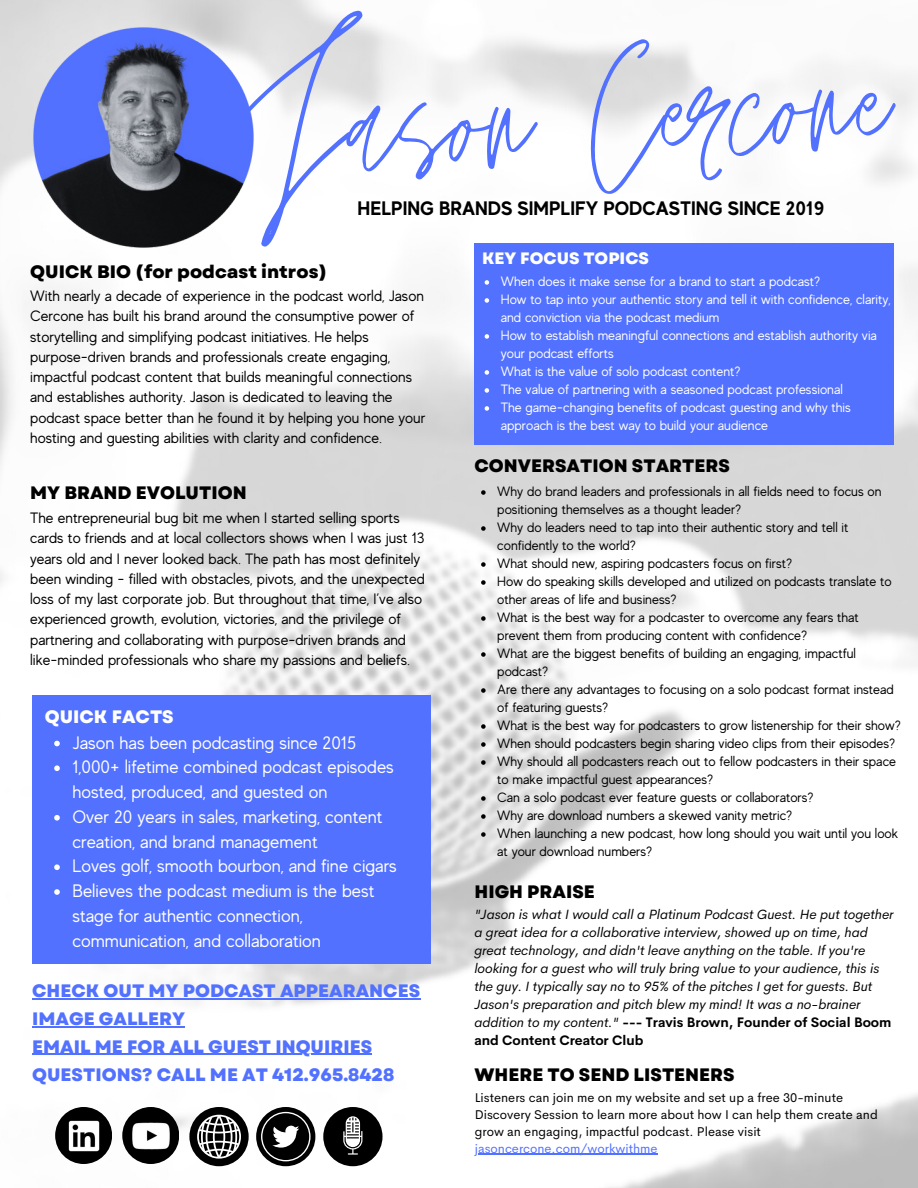
<style>
.page{position:relative;width:918px;height:1188px;background:#fff}
.page>*{position:absolute;margin:0;border:0;box-sizing:border-box;transform-origin:0 0}
.t1{font:228px "Jonathan";color:#5271ff}
.t2{font:700 19.5px "MADE Evolve Sans";color:#000}
.t3{font:18px/24.8px "MADE Evolve Sans";color:#fff}
.t4{font:800 18px "Garet";color:#5271ff}
.t5{font:800 18px "Garet";color:#000}
.t6{font:800 18px "Garet";color:#fff}
.t7{font:800 16.5px "Garet";color:#fff}
.t8{font:15px/20.2px "MADE Evolve Sans";color:#000}
.t9{font:13.5px/18px "MADE Evolve Sans";color:#000}
.t10{font:italic 13.5px/18px "Cerebri Sans";color:#000}
.t11{font:13.5px/18px "MADE Evolve Sans";color:#fff}
.t12{font:12.75px/17px "Cerebri Sans";color:#000}
.s1{font-weight:700;font-style:normal}
.s2{color:#5271ff}
</style>
<div class="page">
<img style="left:0;top:0;width:918px;height:1188px">
<div style="left:32px;top:695px;width:399px;height:269px;background:#5271ff"></div>
<div style="left:474px;top:243px;width:420px;height:202px;background:#5271ff"></div>
<div style="left:189px;top:1107px;width:60px;height:59px;background:#000;border-radius:50%"></div>
<div style="left:256px;top:1107px;width:59px;height:59px;background:#000;border-radius:50%"></div>
<div style="left:323px;top:1107px;width:60px;height:59px;background:#000;border-radius:50%"></div>
<div style="left:122px;top:1107px;width:57px;height:57px;background:#000;border-radius:50%"></div>
<div style="left:55px;top:1107px;width:57px;height:57px;background:#000;border-radius:50%"></div>
<img style="left:68px;top:1120px;width:32px;height:32px">
<img style="left:132px;top:1122px;width:38px;height:28px">
<svg style="left:197px;top:1115px;width:44px;height:44px"></svg>
<svg style="left:343px;top:1116px;width:19px;height:39px"></svg>
<img style="left:30px;top:24px;width:226px;height:226px">
<svg style="left:261px;top:1112px;width:50px;height:49px"></svg>
<svg style="left:54px;top:741px;width:6px;height:5px"></svg>
<svg style="left:54px;top:765px;width:6px;height:6px"></svg>
<svg style="left:54px;top:815px;width:6px;height:6px"></svg>
<svg style="left:54px;top:864px;width:6px;height:6px"></svg>
<svg style="left:54px;top:889px;width:6px;height:6px"></svg>
<hr style="left:32px;top:998px;width:388px;height:1px;background:#5271ff">
<hr style="left:32px;top:1026px;width:153px;height:1px;background:#5271ff">
<hr style="left:32px;top:1054px;width:340px;height:1px;background:#5271ff">
<hr style="left:478px;top:1154px;width:180px;height:1px;background:#5271ff">
<svg style="left:481px;top:490px;width:5px;height:5px"></svg>
<svg style="left:481px;top:526px;width:5px;height:5px"></svg>
<svg style="left:481px;top:562px;width:5px;height:5px"></svg>
<svg style="left:481px;top:580px;width:5px;height:5px"></svg>
<svg style="left:481px;top:616px;width:5px;height:5px"></svg>
<svg style="left:481px;top:652px;width:5px;height:5px"></svg>
<svg style="left:481px;top:688px;width:5px;height:5px"></svg>
<svg style="left:481px;top:724px;width:5px;height:5px"></svg>
<svg style="left:481px;top:742px;width:5px;height:5px"></svg>
<svg style="left:481px;top:760px;width:5px;height:5px"></svg>
<svg style="left:481px;top:796px;width:5px;height:5px"></svg>
<svg style="left:481px;top:814px;width:5px;height:5px"></svg>
<svg style="left:481px;top:832px;width:5px;height:5px"></svg>
<svg style="left:485px;top:280px;width:4px;height:5px"></svg>
<svg style="left:485px;top:298px;width:4px;height:5px"></svg>
<svg style="left:485px;top:334px;width:4px;height:5px"></svg>
<svg style="left:485px;top:370px;width:4px;height:5px"></svg>
<svg style="left:485px;top:388px;width:4px;height:5px"></svg>
<svg style="left:485px;top:406px;width:4px;height:5px"></svg>
<p class="t1" style="left:224px;top:8px;width:662px;rotate:-3deg">Jason Cercone</p>
<p class="t2" style="left:358px;top:197px;width:468px">HELPING BRANDS SIMPLIFY PODCASTING SINCE 2019</p>
<p class="t5" style="left:30px;top:259px;width:299px">QUICK BIO (for podcast intros)</p>
<p class="t8" style="left:30px;top:286px;width:397px">With nearly a decade of experience in the podcast world, Jason Cercone has built his brand around the consumptive power of storytelling and simplifying podcast initiatives. He helps purpose-driven brands and professionals create engaging, impactful podcast content that builds meaningful connections and establishes authority. Jason is dedicated to leaving the podcast space better than he found it by helping you hone your hosting and guesting abilities with clarity and confidence.</p>
<p class="t5" style="left:30px;top:480px;width:218px">MY BRAND EVOLUTION</p>
<p class="t8" style="left:30px;top:508px;width:396px">The entrepreneurial bug bit me when I started selling sports cards to friends and at local collectors shows when I was just 13 years old and I never looked back. The path has most definitely been winding - filled with obstacles, pivots, and the unexpected loss of my last corporate job. But throughout that time, I’ve also experienced growth, evolution, victories, and the privilege of partnering and collaborating with purpose-driven brands and like-minded professionals who share my passions and beliefs.</p>
<p class="t6" style="left:45px;top:704px;width:131px">QUICK FACTS</p>
<p class="t3" style="left:72px;top:730px;width:285px">Jason has been podcasting since 2015</p>
<p class="t3" style="left:72px;top:755px;width:323px">1,000+ lifetime combined podcast episodes hosted, produced, and guested on</p>
<p class="t3" style="left:72px;top:804px;width:312px">Over 20 years in sales, marketing, content creation, and brand management</p>
<p class="t3" style="left:72px;top:854px;width:326px">Loves golf, smooth bourbon, and fine cigars</p>
<p class="t3" style="left:72px;top:879px;width:304px">Believes the podcast medium is the best stage for authentic connection, communication, and collaboration</p>
<p class="t4" style="left:32px;top:978px;width:390px">CHECK OUT MY PODCAST APPEARANCES</p>
<p class="t4" style="left:32px;top:1006px;width:154px">IMAGE GALLERY</p>
<p class="t4" style="left:32px;top:1034px;width:341px">EMAIL ME FOR ALL GUEST INQUIRIES</p>
<p class="t4" style="left:32px;top:1061px;width:364px">QUESTIONS? CALL ME AT 412.965.8428</p>
<p class="t7" style="left:482px;top:246px;width:169px">KEY FOCUS TOPICS</p>
<p class="t11" style="left:501px;top:272px;width:321px">When does it make sense for a brand to start a podcast?</p>
<p class="t11" style="left:501px;top:290px;width:391px">How to tap into your authentic story and tell it with confidence, clarity, and conviction via the podcast medium</p>
<p class="t11" style="left:501px;top:326px;width:378px">How to establish meaningful connections and establish authority via your podcast efforts</p>
<p class="t11" style="left:501px;top:362px;width:241px">What is the value of solo podcast content?</p>
<p class="t11" style="left:501px;top:380px;width:344px">The value of partnering with a seasoned podcast professional</p>
<p class="t11" style="left:501px;top:398px;width:352px">The game-changing benefits of podcast guesting and why this approach is the best way to build your audience</p>
<p class="t5" style="left:475px;top:453px;width:257px">CONVERSATION STARTERS</p>
<p class="t9" style="left:497px;top:482px;width:386px">Why do brand leaders and professionals in all fields need to focus on positioning themselves as a thought leader?</p>
<p class="t9" style="left:497px;top:518px;width:353px">Why do leaders need to tap into their authentic story and tell it confidently to the world?</p>
<p class="t9" style="left:497px;top:554px;width:296px">What should new, aspiring podcasters focus on first?</p>
<p class="t9" style="left:497px;top:572px;width:396px">How do speaking skills developed and utilized on podcasts translate to other areas of life and business?</p>
<p class="t9" style="left:497px;top:608px;width:363px">What is the best way for a podcaster to overcome any fears that prevent them from producing content with confidence?</p>
<p class="t9" style="left:497px;top:644px;width:360px">What are the biggest benefits of building an engaging, impactful podcast?</p>
<p class="t9" style="left:497px;top:680px;width:398px">Are there any advantages to focusing on a solo podcast format instead of featuring guests?</p>
<p class="t9" style="left:497px;top:716px;width:405px">What is the best way for podcasters to grow listenership for their show?</p>
<p class="t9" style="left:497px;top:734px;width:399px">When should podcasters begin sharing video clips from their episodes?</p>
<p class="t9" style="left:497px;top:752px;width:400px">Why should all podcasters reach out to fellow podcasters in their space to make impactful guest appearances?</p>
<p class="t9" style="left:497px;top:788px;width:318px">Can a solo podcast ever feature guests or collaborators?</p>
<p class="t9" style="left:497px;top:806px;width:296px">Why are download numbers a skewed vanity metric?</p>
<p class="t9" style="left:497px;top:824px;width:402px">When launching a new podcast, how long should you wait until you look at your download numbers?</p>
<p class="t5" style="left:475px;top:878px;width:122px">HIGH PRAISE</p>
<p class="t10" style="left:474px;top:905px;width:421px">"Jason is what I would call a Platinum Podcast Guest. He put together a great idea for a collaborative interview, showed up on time, had great technology, and didn't leave anything on the table. If you're looking for a guest who will truly bring value to your audience, this is the guy. I typically say no to 95% of the pitches I get for guests. But Jason's preparation and pitch blew my mind! It was a no-brainer addition to my content." <span class="s1">--- Travis Brown, Founder of Social Boom and Content Creator Club</span></p>
<p class="t5" style="left:475px;top:1061px;width:262px">WHERE TO SEND LISTENERS</p>
<p class="t12" style="left:475px;top:1089px;width:405px">Listeners can join me on my website and set up a free 30-minute Discovery Session to learn more about how I can help them create and grow an engaging, impactful podcast. Please visit <span class="s2">jasoncercone.com/workwithme</span></p>
</div>
